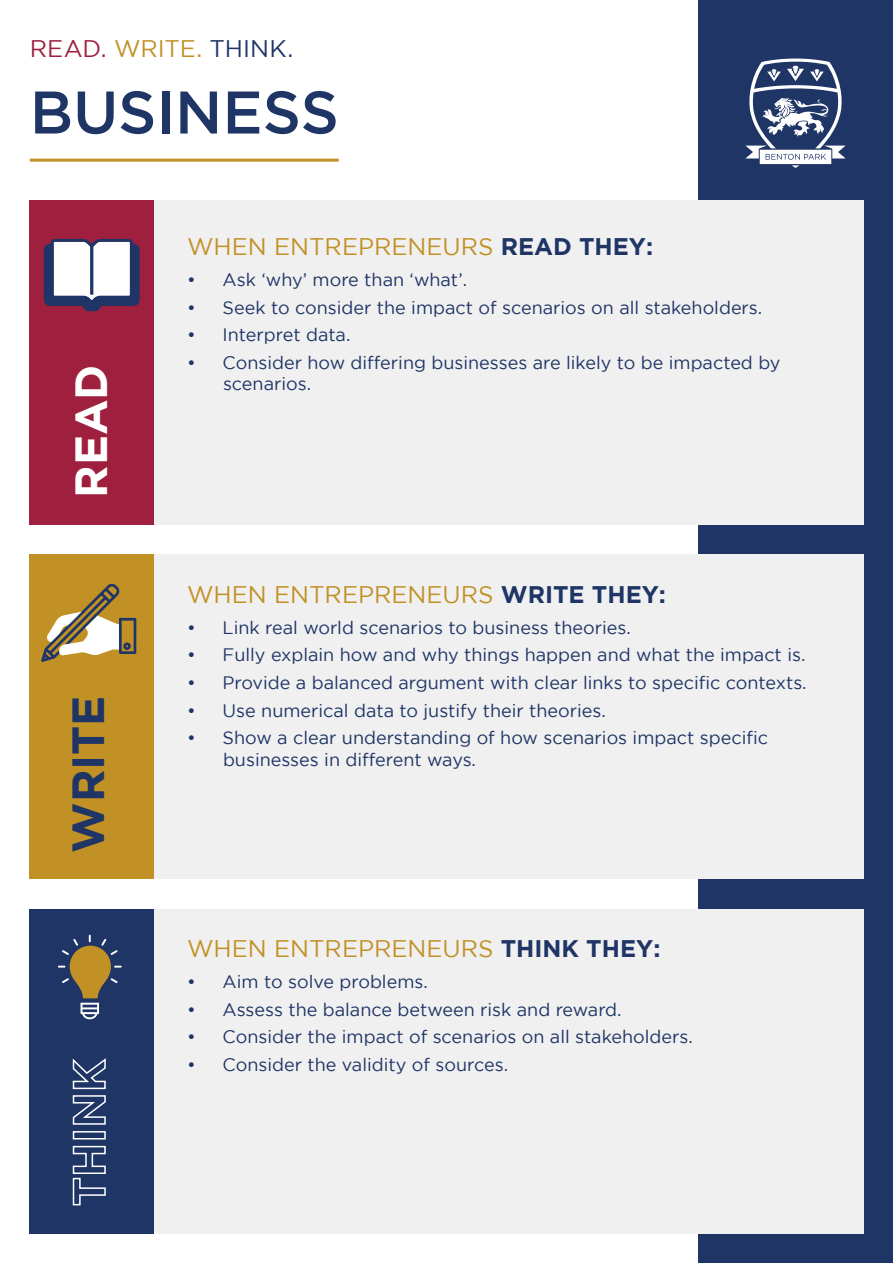
<style>
.page{position:relative;width:893px;height:1263px;background:#fff}
.page>*{position:absolute;margin:0;border:0;box-sizing:border-box;transform-origin:0 0}
.t1{font:500 60px "Gotham";letter-spacing:-.005em;color:#1e3566}
.t2{font:700 45px "Gotham";color:#1e3566}
.t3{font:700 45px "Gotham";color:#fff}
.t4{font:24px "Gotham";color:#c19126}
.t5{font:18px/21.6px "Gotham";color:#1e3566}
.s1{color:#9f203e}
.s2{color:#1e3566}
.s3{font-weight:700;color:#1e3566}
</style>
<div class="page">
<div style="left:698px;top:0;width:195px;height:1263px;background:#1e3566"></div>
<div style="left:30px;top:201px;width:833px;height:324px;background:#f1f0f0"></div>
<div style="left:30px;top:555px;width:833px;height:324px;background:#f1f0f0"></div>
<div style="left:30px;top:909px;width:833px;height:324px;background:#f1f0f0"></div>
<div style="left:30px;top:909px;width:124px;height:324px;background:#1e3566"></div>
<div style="left:30px;top:555px;width:124px;height:324px;background:#c19126"></div>
<div style="left:30px;top:201px;width:124px;height:324px;background:#9f203e"></div>
<svg style="left:745px;top:59px;width:101px;height:109px"></svg>
<svg style="left:72px;top:1145px;width:34px;height:61px"></svg>
<div style="left:73px;top:1131px;width:33px;height:8px;border:2px solid #fff"></div>
<svg style="left:72px;top:1058px;width:34px;height:67px"></svg>
<svg style="left:44px;top:239px;width:96px;height:72px"></svg>
<svg style="left:58px;top:935px;width:64px;height:84px"></svg>
<svg style="left:41px;top:583px;width:95px;height:79px"></svg>
<hr style="left:30px;top:159px;width:309px;height:3px;background:#c19126">
<h3 class="t4" style="left:30px;top:35px;width:265px"><span class="s1">READ.</span> WRITE. <span class="s2">THINK.</span></h3>
<h1 class="t1" style="left:30px;top:78px;width:311px">BUSINESS</h1>
<h2 class="t3" style="left:65px;top:498px;width:135px;rotate:-90deg">READ</h2>
<h2 class="t2" style="left:62px;top:853px;width:159px;rotate:-90deg">WRITE</h2>
<h3 class="t4" style="left:187px;top:234px;width:468px">WHEN ENTREPRENEURS <span class="s3">READ THEY:</span></h3>
<p class="t5" style="left:187px;top:269px;width:282px">• Ask ‘why’ more than ‘what’.</p>
<p class="t5" style="left:187px;top:296px;width:577px">• Seek to consider the impact of scenarios on all stakeholders.</p>
<p class="t5" style="left:187px;top:324px;width:165px">• Interpret data.</p>
<p class="t5" style="left:223px;top:351px;width:559px;text-indent:-36px">• Consider how differing businesses are likely to be impacted by scenarios.</p>
<h3 class="t4" style="left:187px;top:581px;width:481px">WHEN ENTREPRENEURS <span class="s3">WRITE THEY:</span></h3>
<p class="t5" style="left:187px;top:616px;width:445px">• Link real world scenarios to business theories.</p>
<p class="t5" style="left:187px;top:644px;width:620px">• Fully explain how and why things happen and what the impact is.</p>
<p class="t5" style="left:187px;top:671px;width:621px">• Provide a balanced argument with clear links to specific contexts.</p>
<p class="t5" style="left:187px;top:699px;width:420px">• Use numerical data to justify their theories.</p>
<p class="t5" style="left:223px;top:727px;width:546px;text-indent:-36px">• Show a clear understanding of how scenarios impact specific businesses in different ways.</p>
<h3 class="t4" style="left:187px;top:935px;width:475px">WHEN ENTREPRENEURS <span class="s3">THINK THEY:</span></h3>
<p class="t5" style="left:187px;top:970px;width:242px">• Aim to solve problems.</p>
<p class="t5" style="left:187px;top:998px;width:436px">• Assess the balance between risk and reward.</p>
<p class="t5" style="left:187px;top:1026px;width:507px">• Consider the impact of scenarios on all stakeholders.</p>
<p class="t5" style="left:187px;top:1053px;width:323px">• Consider the validity of sources.</p>
</div>
